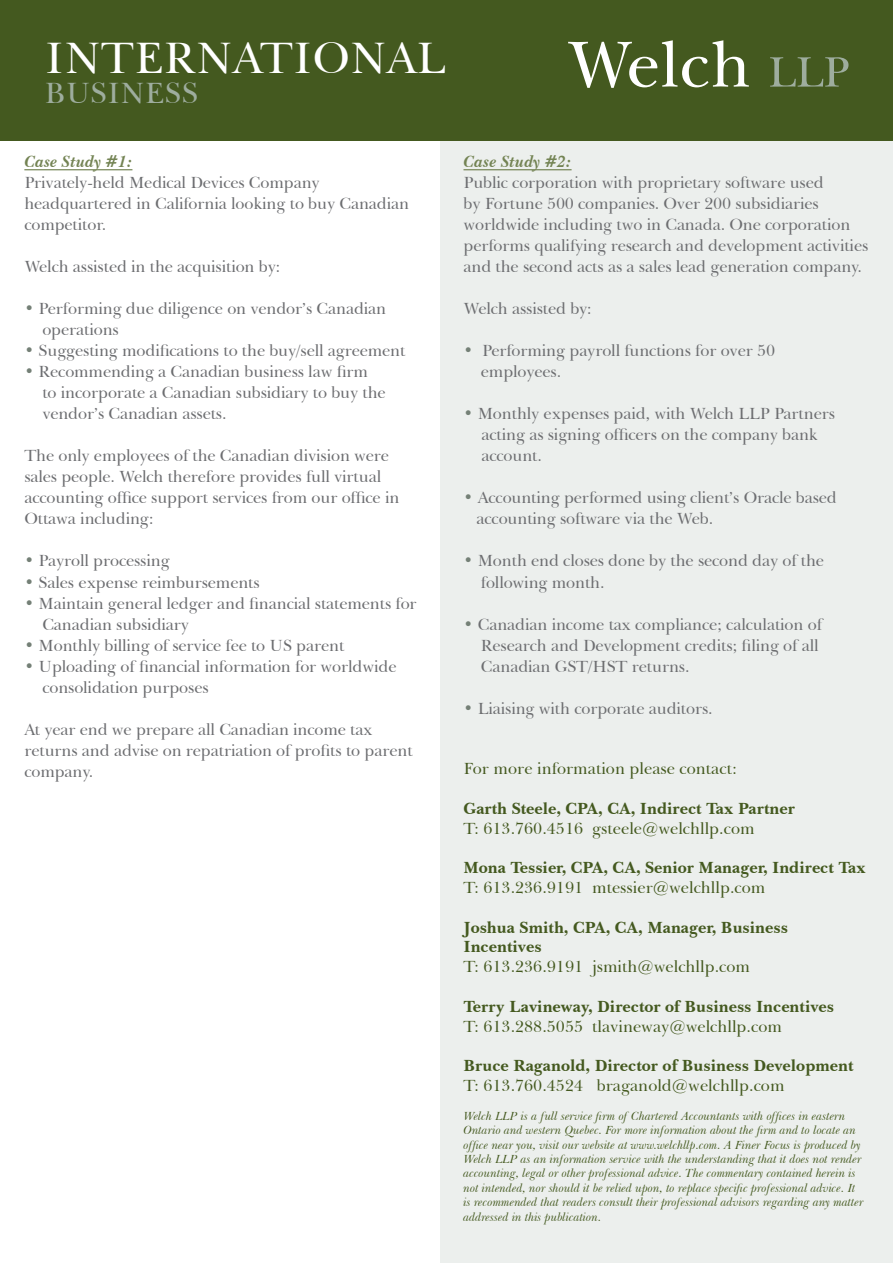
<style>
.page{position:relative;width:893px;height:1263px;background:#fff}
.page>*{position:absolute;margin:0;border:0;box-sizing:border-box;transform-origin:0 0}
.t1{font:45px "Baskerville BT";color:#fff}
.t2{font:30px "Baskerville BT";color:#9ead9e}
.bullets{font:16.5px/21px "Baskerville BT";letter-spacing:-.01em;color:#6c6d70}
.t3{font:700 16.5px/19.8px "Baskerville BT";color:#44591f}
.t4{font:16.5px "Baskerville BT";color:#44591f}
.bullets-2{font:italic 700 16.5px "Baskerville BT";letter-spacing:-.01em;color:#738353}
.t5{font:italic 12px/14.4px "Baskerville BT";color:#44591f}
.s1{color:#748076}
</style>
<div class="page">
<div style="left:441px;top:101px;width:452px;height:1161px;background:#ecefed"></div>
<div style="left:0;top:0;width:893px;height:141px;background:#44591f"></div>
<svg style="left:568px;top:40px;width:181px;height:48px"></svg>
<svg style="left:770px;top:57px;width:78px;height:30px"></svg>
<hr style="left:24px;top:169px;width:108px;height:1px;background:#738353">
<hr style="left:463px;top:169px;width:109px;height:1px;background:#738353">
<p class="t1" style="left:44px;top:27px;width:403px">INTERNATIONAL</p>
<p class="t2" style="left:44px;top:72px;width:155px">BUSINESS</p>
<p class="bullets-2" style="left:24px;top:151px;width:110px">Case Study #1:</p>
<p class="bullets" style="left:24px;top:172px;width:297px">Privately-held Medical Devices Company</p>
<p class="bullets" style="left:24px;top:193px;width:386px">headquartered in California looking to buy Canadian</p>
<p class="bullets" style="left:24px;top:214px;width:83px">competitor.</p>
<p class="bullets" style="left:24px;top:256px;width:258px">Welch assisted in the acquisition by:</p>
<p class="bullets" style="left:42px;top:298px;width:345px;text-indent:-18px"><span class="s1">•</span> Performing due diligence on vendor’s Canadian operations</p>
<p class="bullets" style="left:24px;top:340px;width:383px"><span class="s1">•</span> Suggesting modifications to the buy/sell agreement</p>
<p class="bullets" style="left:42px;top:361px;width:345px;text-indent:-18px"><span class="s1">•</span> Recommending a Canadian business law firm to incorporate a Canadian subsidiary to buy the vendor’s Canadian assets.</p>
<p class="bullets" style="left:24px;top:445px;width:366px">The only employees of the Canadian division were</p>
<p class="bullets" style="left:24px;top:466px;width:358px">sales people. Welch therefore provides full virtual</p>
<p class="bullets" style="left:24px;top:487px;width:377px">accounting office support services from our office in</p>
<p class="bullets" style="left:24px;top:508px;width:131px">Ottawa including:</p>
<p class="bullets" style="left:24px;top:550px;width:147px"><span class="s1">•</span> Payroll processing</p>
<p class="bullets" style="left:24px;top:571px;width:237px"><span class="s1">•</span> Sales expense reimbursements</p>
<p class="bullets" style="left:42px;top:592px;width:376px;text-indent:-18px"><span class="s1">•</span> Maintain general ledger and financial statements for<br>Canadian subsidiary</p>
<p class="bullets" style="left:24px;top:634px;width:322px"><span class="s1">•</span> Monthly billing of service fee to US parent</p>
<p class="bullets" style="left:42px;top:655px;width:356px;text-indent:-18px"><span class="s1">•</span> Uploading of financial information for worldwide consolidation purposes</p>
<p class="bullets" style="left:24px;top:718px;width:350px">At year end we prepare all Canadian income tax</p>
<p class="bullets" style="left:24px;top:739px;width:390px">returns and advise on repatriation of profits to parent</p>
<p class="bullets" style="left:24px;top:760px;width:70px">company.</p>
<p class="bullets-2" style="left:463px;top:151px;width:110px">Case Study #2:</p>
<p class="bullets" style="left:463px;top:172px;width:362px">Public corporation with proprietary software used</p>
<p class="bullets" style="left:463px;top:193px;width:357px">by Fortune 500 companies. Over 200 subsidiaries</p>
<p class="bullets" style="left:463px;top:214px;width:388px">worldwide including two in Canada. One corporation</p>
<p class="bullets" style="left:463px;top:235px;width:406px">performs qualifying research and development activities</p>
<p class="bullets" style="left:463px;top:256px;width:400px">and the second acts as a sales lead generation company.</p>
<p class="bullets" style="left:463px;top:298px;width:130px">Welch assisted by:</p>
<p class="bullets" style="left:463px;top:340px;width:313px"><span class="s1">•</span> Performing payroll functions for over 50</p>
<p class="bullets" style="left:481px;top:361px;width:82px">employees.</p>
<p class="bullets" style="left:481px;top:403px;width:355px;text-indent:-18px"><span class="s1">•</span> Monthly expenses paid, with Welch LLP Partners acting as signing officers on the company bank account.</p>
<p class="bullets" style="left:463px;top:487px;width:375px"><span class="s1">•</span> Accounting performed using client’s Oracle based</p>
<p class="bullets" style="left:477px;top:508px;width:238px">accounting software via the Web.</p>
<p class="bullets" style="left:463px;top:550px;width:362px"><span class="s1">•</span> Month end closes done by the second day of the</p>
<p class="bullets" style="left:481px;top:571px;width:125px">following month.</p>
<p class="bullets" style="left:463px;top:613px;width:360px"><span class="s1">•</span> Canadian income tax compliance; calculation of</p>
<p class="bullets" style="left:481px;top:634px;width:339px">Research and Development credits; filing of all</p>
<p class="bullets" style="left:481px;top:655px;width:210px">Canadian GST/HST returns.</p>
<p class="bullets" style="left:463px;top:697px;width:251px"><span class="s1">•</span> Liaising with corporate auditors.</p>
<p class="t4" style="left:463px;top:757px;width:275px">For more information please contact:</p>
<p class="t3" style="left:463px;top:798px;width:333px">Garth Steele, CPA, CA, Indirect Tax Partner</p>
<p class="t4" style="left:463px;top:816px;width:293px">T: 613.760.4516 gsteele@welchllp.com</p>
<p class="t3" style="left:463px;top:857px;width:404px">Mona Tessier, CPA, CA, Senior Manager, Indirect Tax</p>
<p class="t4" style="left:463px;top:876px;width:303px">T: 613.236.9191 mtessier@welchllp.com</p>
<p class="t3" style="left:463px;top:917px;width:326px">Joshua Smith, CPA, CA, Manager, Business<br>Incentives</p>
<p class="t4" style="left:463px;top:955px;width:288px">T: 613.236.9191 jsmith@welchllp.com</p>
<p class="t3" style="left:463px;top:996px;width:372px">Terry Lavineway, Director of Business Incentives</p>
<p class="t4" style="left:463px;top:1014px;width:320px">T: 613.288.5055 tlavineway@welchllp.com</p>
<p class="t3" style="left:463px;top:1055px;width:391px">Bruce Raganold, Director of Business Development</p>
<p class="t4" style="left:463px;top:1074px;width:323px">T: 613.760.4524 braganold@welchllp.com</p>
<p class="t5" style="left:463px;top:1108px;width:402px">Welch LLP is a full service firm of Chartered Accountants with offices in eastern Ontario and western Quebec. For more information about the firm and to locate an office near you, visit our website at www.welchllp.com. A Finer Focus is produced by Welch LLP as an information service with the understanding that it does not render accounting, legal or other professional advice. The commentary contained herein is not intended, nor should it be relied upon, to replace specific professional advice. It is recommended that readers consult their professional advisors regarding any matter addressed in this publication.</p>
</div>
